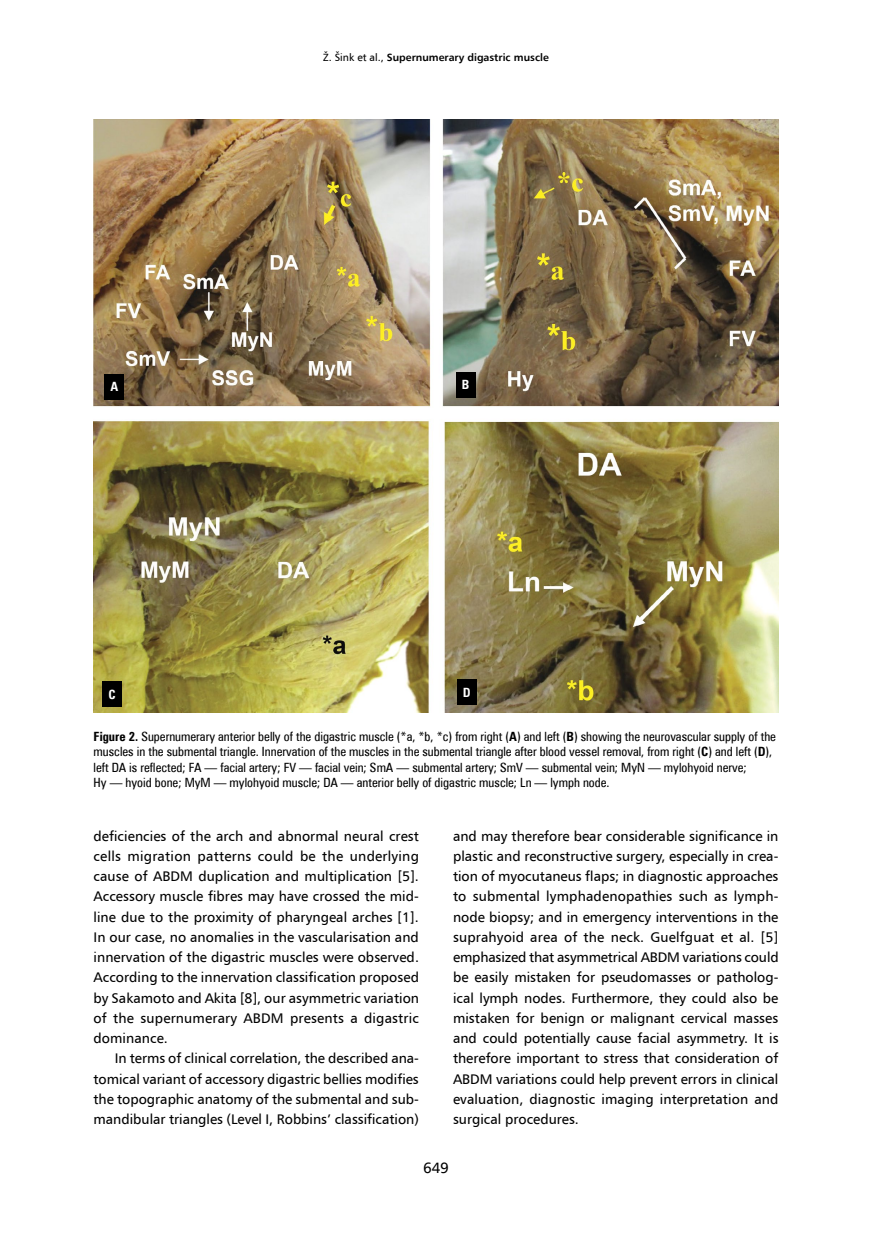
<style>
.page{position:relative;width:872px;height:1234px;background:#fff}
.page>*{position:absolute;margin:0;border:0;box-sizing:border-box;transform-origin:0 0}
.t1{font:15px "Humnst 777 EU";color:#000}
.t2{font:13.95px/20.2px "Humnst 777 EU";letter-spacing:.005em;color:#000;text-align:justify}
.t3{font:12.75px/15.3px "Zurich Cn EU";color:#000}
.t4{font:700 12.75px "Zurich Cn EU";color:#fff}
.t5{font:700 10.5px "Humnst 777 EU";color:#000}
.s1{font-weight:400}
.s2{font-weight:700}
</style>
<div class="page">
<img style="left:94px;top:119px;width:684px;height:593px">
<div style="left:105px;top:374px;width:19px;height:25px;background:#000"></div>
<div style="left:456px;top:372px;width:19px;height:25px;background:#000"></div>
<div style="left:103px;top:681px;width:19px;height:25px;background:#000"></div>
<div style="left:457px;top:679px;width:19px;height:25px;background:#000"></div>
<p class="t5" style="left:323px;top:50px;width:227px"><span class="s1">Ž. Šink et al.,</span> Supernumerary digastric muscle</p>
<p class="t4" style="left:110px;top:379px;width:9px">A</p>
<p class="t4" style="left:462px;top:376px;width:9px">B</p>
<p class="t4" style="left:108px;top:686px;width:9px">C</p>
<p class="t4" style="left:462px;top:684px;width:9px">D</p>
<p class="t3" style="left:94px;top:728px;width:684px"><span class="s2">Figure 2.</span> Supernumerary anterior belly of the digastric muscle (*a, *b, *c) from right (<span class="s2">A</span>) and left (<span class="s2">B</span>) showing the neurovascular supply of the muscles in the submental triangle. Innervation of the muscles in the submental triangle after blood vessel removal, from right (<span class="s2">C</span>) and left (<span class="s2">D</span>), left DA is reflected; FA — facial artery; FV — facial vein; SmA — submental artery; SmV — submental vein; MyN — mylohyoid nerve;<br>Hy — hyoid bone; MyM — mylohyoid muscle; DA — anterior belly of digastric muscle; Ln — lymph node.</p>
<p class="t2" style="left:94px;top:825px;width:327px">deficiencies of the arch and abnormal neural crest cells migration patterns could be the underlying cause of ABDM duplication and multiplication [5].<br>Accessory muscle fibres may have crossed the mid&shy;line due to the proximity of pharyngeal arches [1].<br>In our case, no anomalies in the vascularisation and innervation of the digastric muscles were observed.<br>According to the innervation classification proposed by Sakamoto and Akita [8], our asymmetric variation of the supernumerary ABDM presents a digastric dominance.</p>
<p class="t2" style="left:94px;top:1047px;width:327px;text-indent:21px">In terms of clinical correlation, the described ana&shy;tomical variant of accessory digastric bellies modifies the topographic anatomy of the submental and sub&shy;mandibular triangles (Level I, Robbins’ classification)</p>
<p class="t2" style="left:453px;top:825px;width:327px">and may therefore bear considerable significance in plastic and reconstructive surgery, especially in crea&shy;tion of myocutaneus flaps; in diagnostic approaches to submental lymphadenopathies such as lymph&shy;node biopsy; and in emergency interventions in the suprahyoid area of the neck. Guelfguat et al. [5] emphasized that asymmetrical ABDM variations could be easily mistaken for pseudomasses or patholog&shy;ical lymph nodes. Furthermore, they could also be mistaken for benign or malignant cervical masses and could potentially cause facial asymmetry. It is therefore important to stress that consideration of ABDM variations could help prevent errors in clinical evaluation, diagnostic imaging interpretation and surgical procedures.</p>
<p class="t1" style="left:423px;top:1157px;width:27px">649</p>
</div>
